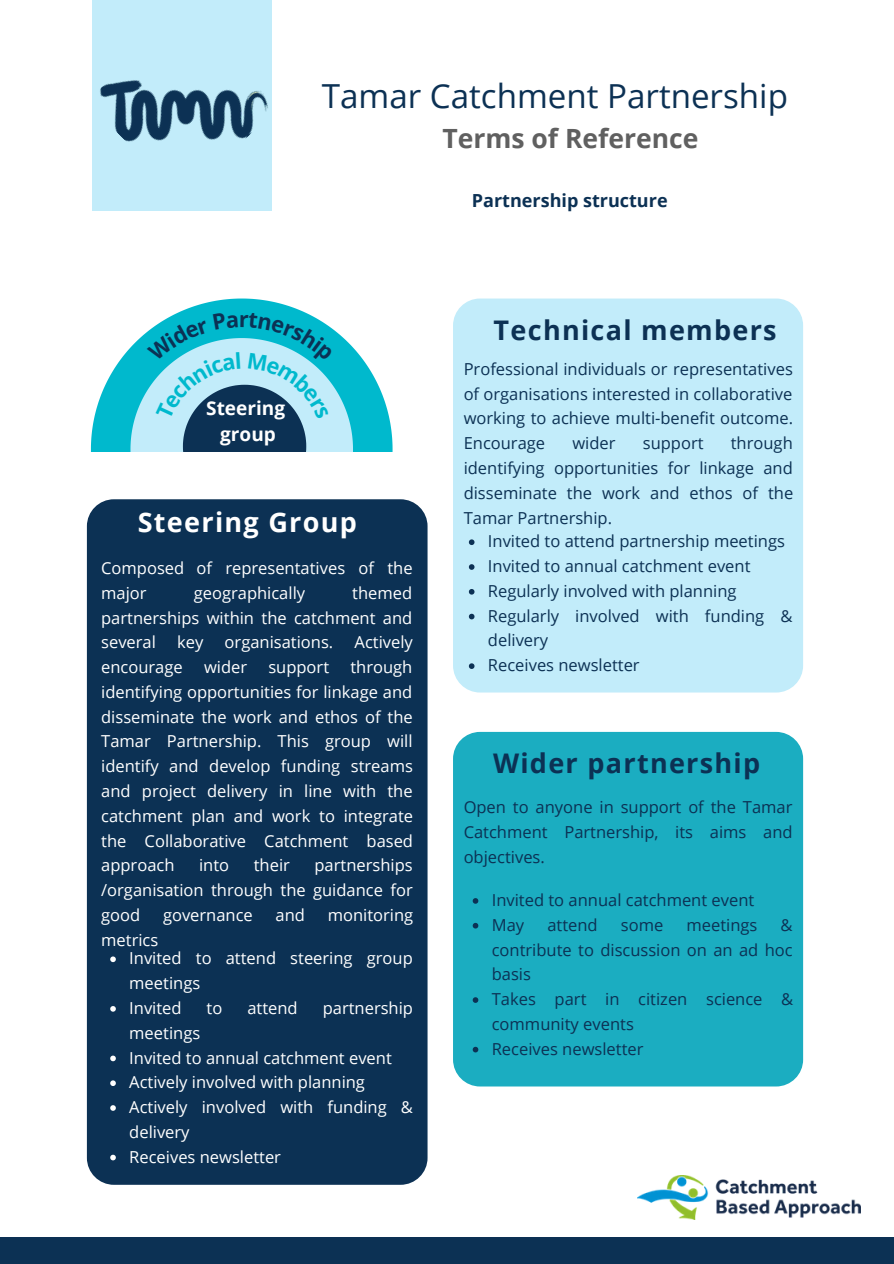
<style>
.page{position:relative;width:894px;height:1264px;background:#fff}
.page>*{position:absolute;margin:0;border:0;box-sizing:border-box;transform-origin:0 0}
.t1{font:33.15px "Open Sans";color:#0c3154}
.t2{font:700 27px "Open Sans";letter-spacing:.045em;color:#0c3154}
.t3{font:700 27px "Open Sans";letter-spacing:.045em;color:#fff}
.t4{font:700 26.55px "Open Sans";color:#606060}
.t5{font:700 19.05px "Open Sans";color:#fff}
.t6{font:700 18px "Open Sans";color:#0c3154}
.t7{font:16.5px/24.8px "Open Sans";color:#fff}
.t8{font:16.5px/24.8px "Open Sans";color:#0c3154;text-align:justify}
</style>
<div class="page">
<div style="left:93px;top:0;width:179px;height:211px;background:#c2ecfa"></div>
<img style="left:92px;top:9px;width:176px;height:191px">
<div style="left:453px;top:732px;width:349px;height:354px;background:#1badc1;border-radius:27px"></div>
<div style="left:0;top:1237px;width:893px;height:26px;background:#0c3154"></div>
<img style="left:637px;top:1175px;width:223px;height:43px">
<svg style="left:91px;top:298px;width:301px;height:154px"></svg>
<svg style="left:130px;top:338px;width:223px;height:114px;background:#4fcedf"></svg>
<div style="left:87px;top:499px;width:340px;height:685px;background:#0c3154;border-radius:27px"></div>
<div style="left:453px;top:298px;width:349px;height:394px;background:#c2ecfa;border-radius:27px"></div>
<svg style="left:472px;top:898px;width:6px;height:5px"></svg>
<svg style="left:472px;top:922px;width:6px;height:6px"></svg>
<svg style="left:472px;top:997px;width:6px;height:5px"></svg>
<svg style="left:472px;top:1046px;width:6px;height:6px"></svg>
<svg style="left:468px;top:539px;width:6px;height:6px"></svg>
<svg style="left:468px;top:564px;width:6px;height:6px"></svg>
<svg style="left:468px;top:589px;width:6px;height:5px"></svg>
<svg style="left:468px;top:613px;width:6px;height:6px"></svg>
<svg style="left:468px;top:663px;width:6px;height:6px"></svg>
<svg style="left:110px;top:956px;width:6px;height:6px"></svg>
<svg style="left:110px;top:1006px;width:6px;height:5px"></svg>
<svg style="left:110px;top:1055px;width:6px;height:6px"></svg>
<svg style="left:110px;top:1080px;width:6px;height:5px"></svg>
<svg style="left:110px;top:1105px;width:6px;height:5px"></svg>
<svg style="left:110px;top:1154px;width:6px;height:6px"></svg>
<svg style="left:147px;top:312px;width:186px;height:188px"></svg>
<p class="t1" style="left:321px;top:72px;width:467px">Tamar Catchment Partnership</p>
<p class="t4" style="left:442px;top:120px;width:257px">Terms of Reference</p>
<p class="t6" style="left:471px;top:188px;width:197px">Partnership structure</p>
<p class="t5" style="left:206px;top:394px;width:80px">Steering</p>
<p class="t5" style="left:220px;top:421px;width:57px">group</p>
<p class="t3" style="left:138px;top:503px;width:221px">Steering Group</p>
<p class="t7" style="left:101px;top:555px;width:313px">Composed of representatives of the major</p>
<p class="t7" style="left:101px;top:580px;width:312px;text-align:justify;text-indent:251px">themed partnerships within the catchment and several</p>
<p class="t7" style="left:194px;top:580px;width:113px">geographically</p>
<p class="t7" style="left:177px;top:629px;width:28px">key</p>
<p class="t7" style="left:224px;top:629px;width:110px">organisations.</p>
<p class="t7" style="left:354px;top:629px;width:60px">Actively</p>
<p class="t7" style="left:101px;top:654px;width:83px">encourage</p>
<p class="t7" style="left:204px;top:654px;width:45px">wider</p>
<p class="t7" style="left:268px;top:654px;width:62px">support</p>
<p class="t7" style="left:101px;top:654px;width:313px;text-align:justify;text-indent:249px">through identifying opportunities for linkage and disseminate the work and ethos of the Tamar Partnership. This group will identify and develop funding streams and project delivery in line with the catchment plan and work to integrate the Collaborative Catchment based approach</p>
<p class="t7" style="left:101px;top:852px;width:313px;text-align:justify;text-indent:213px">partnerships /organisation through the guidance for good</p>
<p class="t7" style="left:199px;top:852px;width:32px">into</p>
<p class="t7" style="left:254px;top:852px;width:38px">their</p>
<p class="t7" style="left:163px;top:902px;width:91px">governance</p>
<p class="t7" style="left:275px;top:902px;width:31px">and</p>
<p class="t7" style="left:327px;top:902px;width:87px">monitoring</p>
<p class="t7" style="left:101px;top:926px;width:59px">metrics</p>
<p class="t7" style="left:129px;top:945px;width:285px">Invited to attend steering group meetings</p>
<p class="t7" style="left:129px;top:995px;width:54px">Invited</p>
<p class="t7" style="left:206px;top:995px;width:17px">to</p>
<p class="t7" style="left:247px;top:995px;width:52px">attend</p>
<p class="t7" style="left:322px;top:995px;width:92px">partnership</p>
<p class="t7" style="left:129px;top:1019px;width:72px">meetings</p>
<p class="t7" style="left:129px;top:1044px;width:264px">Invited to annual catchment event</p>
<p class="t7" style="left:129px;top:1069px;width:237px">Actively involved with planning</p>
<p class="t7" style="left:129px;top:1094px;width:285px">Actively involved with funding &amp; delivery</p>
<p class="t7" style="left:129px;top:1143px;width:153px">Receives newsletter</p>
<p class="t2" style="left:493px;top:311px;width:284px">Technical members</p>
<p class="t8" style="left:463px;top:356px;width:331px">Professional individuals or representatives of organisations interested in collaborative working to achieve multi-benefit outcome.<br>Encourage</p>
<p class="t8" style="left:463px;top:430px;width:331px;text-indent:267px">through identifying opportunities for linkage and disseminate the work and ethos of the Tamar Partnership.</p>
<p class="t8" style="left:572px;top:430px;width:45px">wider</p>
<p class="t8" style="left:642px;top:430px;width:62px">support</p>
<p class="t8" style="left:488px;top:528px;width:298px">Invited to attend partnership meetings</p>
<p class="t8" style="left:488px;top:553px;width:264px">Invited to annual catchment event</p>
<p class="t8" style="left:488px;top:578px;width:250px">Regularly involved with planning</p>
<p class="t8" style="left:488px;top:603px;width:306px">Regularly involved with funding &amp; delivery</p>
<p class="t8" style="left:488px;top:652px;width:153px">Receives newsletter</p>
<p class="t2" style="left:493px;top:744px;width:268px">Wider partnership</p>
<p class="t8" style="left:463px;top:794px;width:330px">Open to anyone in support of the Tamar Catchment Partnership, its aims and objectives.</p>
<p class="t8" style="left:491px;top:887px;width:264px">Invited to annual catchment event</p>
<p class="t8" style="left:491px;top:912px;width:34px">May</p>
<p class="t8" style="left:547px;top:912px;width:52px">attend</p>
<p class="t8" style="left:620px;top:912px;width:44px">some</p>
<p class="t8" style="left:686px;top:912px;width:72px">meetings</p>
<p class="t8" style="left:491px;top:912px;width:302px;text-indent:289px">&amp; contribute to discussion on an ad hoc basis</p>
<p class="t8" style="left:491px;top:986px;width:303px">Takes part in citizen science &amp; community events</p>
<p class="t8" style="left:491px;top:1035px;width:153px">Receives newsletter</p>
</div>
